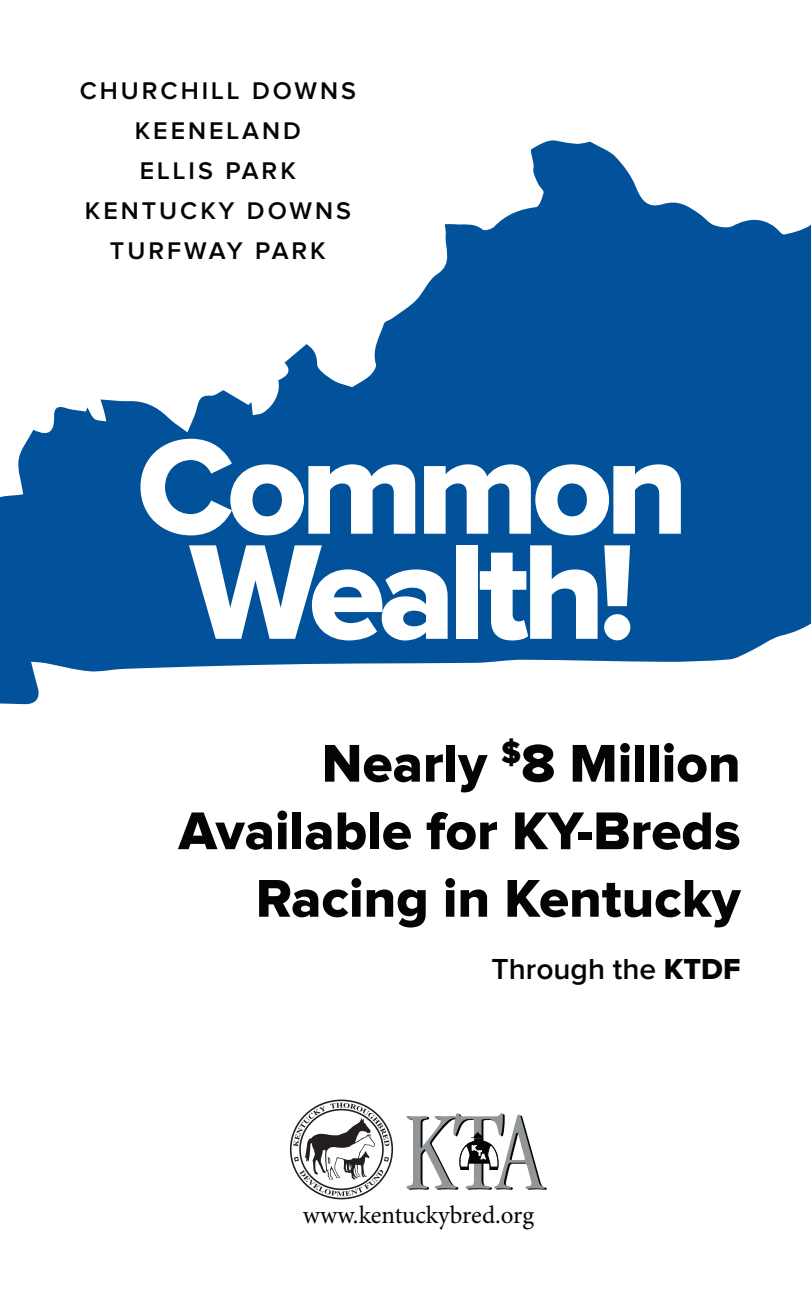
<style>
.page{position:relative;width:811px;height:1306px;background:#fff}
.page>*{position:absolute;margin:0;border:0;box-sizing:border-box;transform-origin:0 0}
.t1{font:140px/105px "Proxima Nova Extrabld";letter-spacing:-.05em;color:#fff;text-align:center}
.t2{font:55px/67.5px "Proxima Nova Extrabld";color:#040503;text-align:right}
.t3{font:600 30px "Proxima Nova";color:#040503}
.t4{font:600 25px/40px "Proxima Nova";letter-spacing:.12em;color:#040503;text-align:center}
.t5{font:25px "Minion Pro";letter-spacing:-.005em;color:#040503}
.s1{font-family:"Proxima Nova Extrabld";font-weight:400}
</style>
<div class="page">
<div style="left:290px;top:1099px;width:103px;height:100px;border:11px solid #231f20;border-radius:50%"></div>
<svg style="left:293px;top:1102px;width:96px;height:93px"></svg>
<svg style="left:406px;top:1113px;width:140px;height:76px"></svg>
<svg style="left:0;top:140px;width:810px;height:564px;fill:#01529a"></svg>
<p class="t4" style="left:80px;top:71px;width:277px">CHURCHILL DOWNS<br>KEENELAND<br>ELLIS PARK<br>KENTUCKY DOWNS<br>TURFWAY PARK</p>
<h1 class="t1" style="left:137px;top:440px;width:553px">Common<br>Wealth!</h1>
<h2 class="t2" style="left:178px;top:731px;width:563px">Nearly <sup>$</sup>8 Million<br>Available for KY-Breds<br>Racing in Kentucky</h2>
<p class="t3" style="left:491px;top:955px;width:250px">Through the <span class="s1">KTDF</span></p>
<p class="t5" style="left:302px;top:1197px;width:233px">www.kentuckybred.org</p>
</div>
